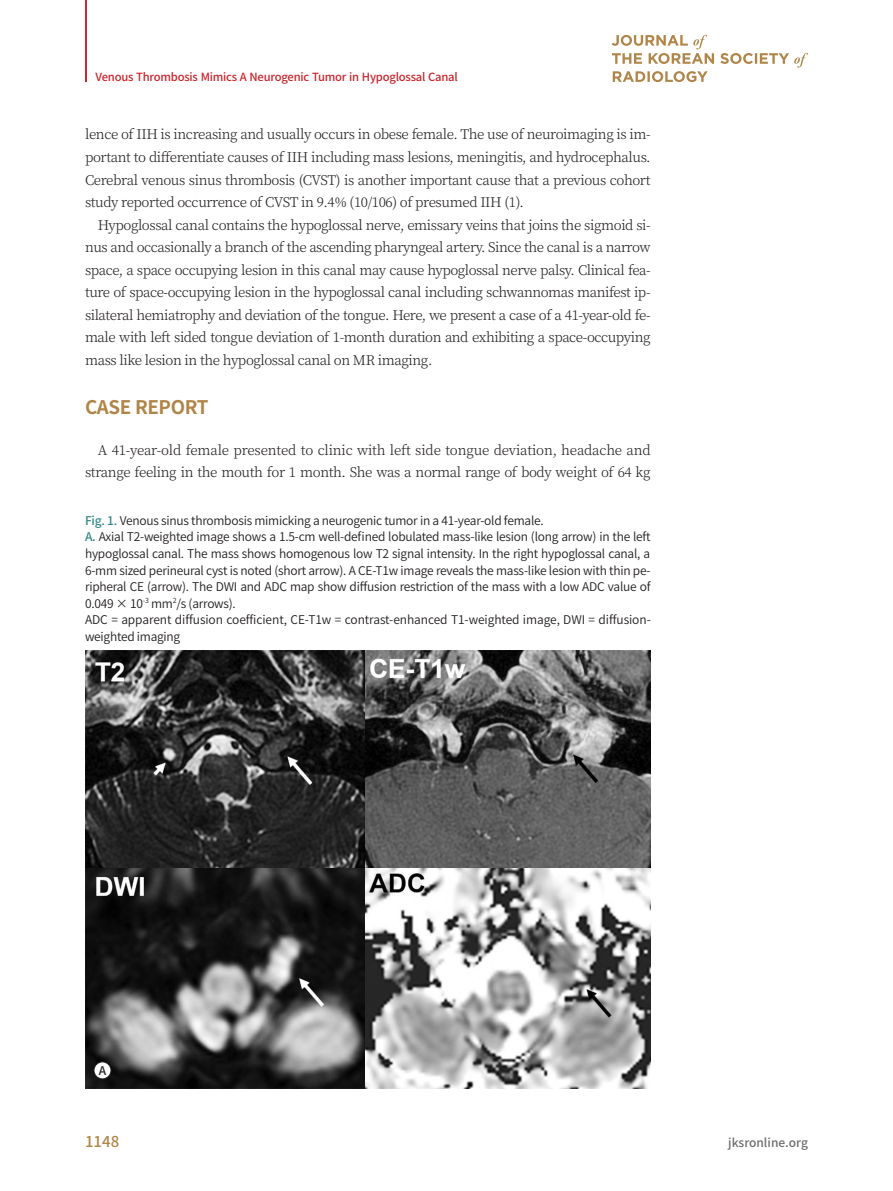
<style>
.page{position:relative;width:893px;height:1191px;background:#fff}
.page>*{position:absolute;margin:0;border:0;box-sizing:border-box;transform-origin:0 0}
.큰제목{font:700 18.75px "Noto Sans CJ Kkr";letter-spacing:-.02em;color:#b08548}
.t1{font:500 15px "Noto Sans CJ Kkr";color:#b08548}
.영문본문{font:300 13.5px/22.5px "Noto Serif CJ Kkr";letter-spacing:-.03em;color:#231f20;text-align:justify}
.그림제목1{font:600 12px/16.5px "Noto Sans CJ Kkr";letter-spacing:-.02em;color:#231f20;text-align:justify}
.그림제목{font:600 12px "Noto Sans CJ Kkr";letter-spacing:-.02em;color:#231f20}
.t2{font:500 12px "Noto Sans CJ Kkr";color:#6c6d70}
.캡션{font:500 12px "Noto Sans CJ Kkr";color:#231f20}
.t3{font:500 11.25px "Noto Sans CJ Kkr";letter-spacing:-.02em;color:#c8242b}
.s1{font-weight:500;color:#328886}
</style>
<div class="page">
<hr style="left:85px;top:0;width:2px;height:82px;background:#c8242b">
<svg style="left:612px;top:35px;width:196px;height:47px"></svg>
<img style="left:85px;top:650px;width:566px;height:439px">
<div style="left:94px;top:1062px;width:17px;height:17px;background:#fff;border-radius:50%"></div>
<div style="left:94px;top:1061px;width:17px;height:18px;border:1px solid #231f20;border-radius:50%"></div>
<p class="t3" style="left:96px;top:70px;width:364px">Venous Thrombosis Mimics A Neurogenic Tumor in Hypoglossal Canal</p>
<p class="영문본문" style="left:85px;top:124px;width:567px">lence of IIH is increasing and usually occurs in obese female. The use of neuroimaging is im&shy;portant to differentiate causes of IIH including mass lesions, meningitis, and hydrocephalus.<br>Cerebral venous sinus thrombosis (CVST) is another important cause that a previous cohort study reported occurrence of CVST in 9.4% (10/106) of presumed IIH (1).</p>
<p class="영문본문" style="left:85px;top:214px;width:567px;text-indent:13px">Hypoglossal canal contains the hypoglossal nerve, emissary veins that joins the sigmoid si&shy;nus and occasionally a branch of the ascending pharyngeal artery. Since the canal is a narrow space, a space occupying lesion in this canal may cause hypoglossal nerve palsy. Clinical fea&shy;ture of space-occupying lesion in the hypoglossal canal including schwannomas manifest ip&shy;silateral hemiatrophy and deviation of the tongue. Here, we present a case of a 41-year-old fe&shy;male with left sided tongue deviation of 1-month duration and exhibiting a space-occupying mass like lesion in the hypoglossal canal on MR imaging.</p>
<p class="큰제목" style="left:85px;top:397px;width:125px">CASE REPORT</p>
<p class="영문본문" style="left:85px;top:439px;width:567px;text-align:right">A 41-year-old female presented to clinic with left side tongue deviation, headache and strange feeling in the mouth for 1 month. She was a normal range of body weight of 64 kg</p>
<p class="그림제목" style="left:85px;top:514px;width:460px"><span class="s1">Fig. 1.</span> Venous sinus thrombosis mimicking a neurogenic tumor in a 41-year-old female.</p>
<p class="그림제목1" style="left:85px;top:529px;width:567px"><span class="s1">A.</span> Axial T2-weighted image shows a 1.5-cm well-defined lobulated mass-like lesion (long arrow) in the left hypoglossal canal. The mass shows homogenous low T2 signal intensity. In the right hypoglossal canal, a 6-mm sized perineural cyst is noted (short arrow). A CE-T1w image reveals the mass-like lesion with thin pe&shy;ripheral CE (arrow). The DWI and ADC map show diffusion restriction of the mass with a low ADC value of 0.049 × 10<sup>-3</sup> mm<sup>2</sup>/s (arrows).</p>
<p class="그림제목1" style="left:85px;top:611px;width:567px">ADC = apparent diffusion coefficient, CE-T1w = contrast-enhanced T1-weighted image, DWI = diffusion&shy;weighted imaging</p>
<p class="캡션" style="left:99px;top:1063px;width:9px">A</p>
<p class="t1" style="left:85px;top:1132px;width:36px">1148</p>
<p class="t2" style="left:728px;top:1135px;width:81px">jksronline.org</p>
</div>
